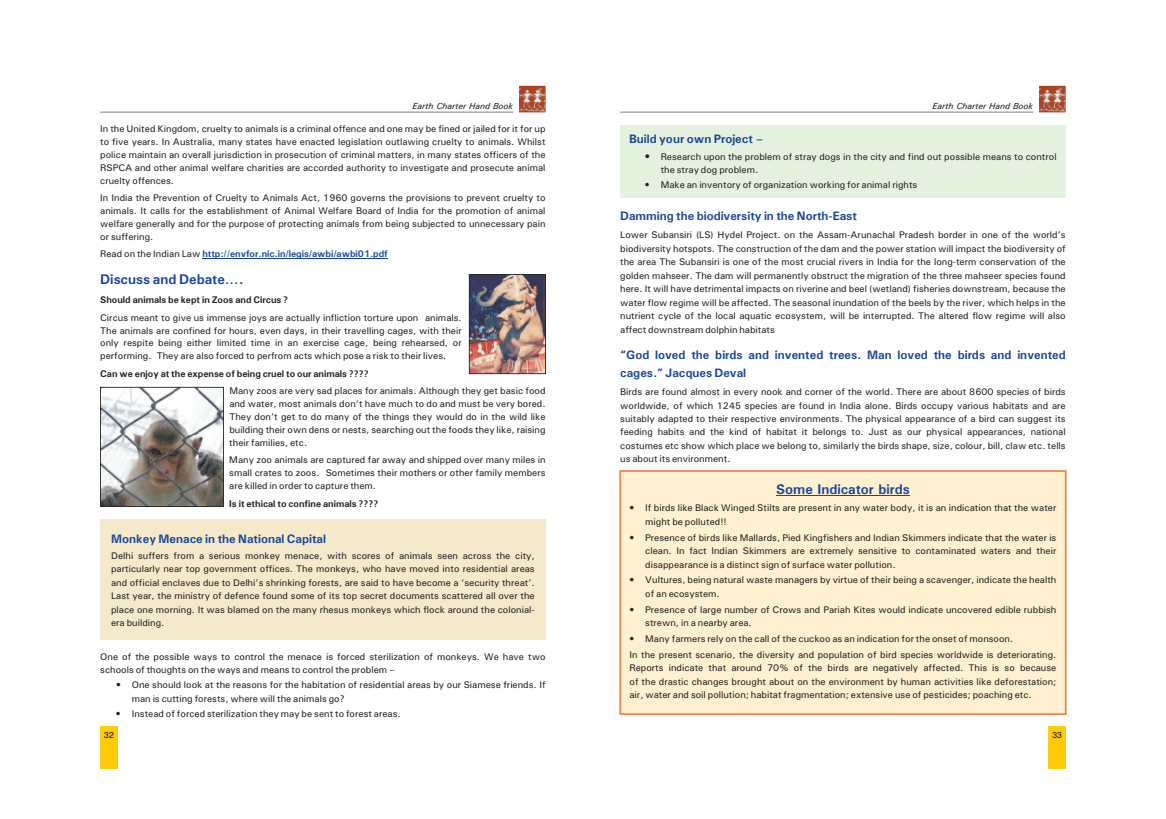
<style>
.page{position:relative;width:1166px;height:819px;background:#fff}
.page>*{position:absolute;margin:0;border:0;box-sizing:border-box;transform-origin:0 0}
.t1{font:500 14px "Univers";color:#18469d}
.t2{font:500 12.25px/17.2px "Univers";color:#18469d}
.t3{font:500 9.62px/13.5px "Univers";color:#231f20;text-align:justify}
.t4{font:500 9.62px "Univers";color:#231f20}
.t5{font:500 9.62px "Univers";color:#18469d}
.t6{font:italic 500 8.75px "Univers";color:#231f20}
.t7{font:8.75px "Swiss 721 BT";color:#231f20}
.s1{color:#231f20}
.s2{font-size:10.5px}
.s3{font-style:inherit}
</style>
<div class="page">
<hr style="left:202px;top:258px;width:186px;height:1px;background:#18469d">
<div style="left:100px;top:519px;width:445px;height:121px;background:#f4e9cb"></div>
<div style="left:620px;top:125px;width:445px;height:73px;background:#e4f1de"></div>
<div style="left:619px;top:470px;width:448px;height:245px;background:#fef0d0"></div>
<hr style="left:776px;top:495px;width:133px;height:1px;background:#18469d">
<div style="left:100px;top:726px;width:18px;height:43px;background:#feca0a"></div>
<div style="left:1048px;top:726px;width:17px;height:43px;background:#feca0a"></div>
<img style="left:100px;top:387px;width:123px;height:119px">
<img style="left:468px;top:275px;width:78px;height:100px">
<div style="left:1039px;top:86px;width:26px;height:26px;border:2px solid #b02a2f"></div>
<img style="left:1040px;top:87px;width:24px;height:24px">
<hr style="left:620px;top:112px;width:413px;height:1px;background:#808285">
<div style="left:519px;top:86px;width:26px;height:26px;border:2px solid #b02a2f"></div>
<img style="left:520px;top:87px;width:24px;height:24px">
<hr style="left:100px;top:112px;width:413px;height:1px;background:#808285">
<p class="t6" style="left:412px;top:103px;width:102px">Earth Charter Hand Book</p>
<p class="t6" style="left:932px;top:103px;width:102px">Earth Charter Hand Book</p>
<p class="t3" style="left:100px;top:123px;width:447px;line-height:12.9px">In the United Kingdom, cruelty to animals is a criminal offence and one may be fined or jailed for it for up to five years. In Australia, many states have enacted legislation outlawing cruelty to animals. Whilst police maintain an overall jurisdiction in prosecution of criminal matters, in many states officers of the RSPCA and other animal welfare charities are accorded authority to investigate and prosecute animal cruelty offences.</p>
<p class="t3" style="left:100px;top:192px;width:447px;line-height:12.9px">In India the Prevention of Cruelty to Animals Act, 1960 governs the provisions to prevent cruelty to animals. It calls for the establishment of Animal Welfare Board of India for the promotion of animal welfare generally and for the purpose of protecting animals from being subjected to unnecessary pain or suffering.</p>
<p class="t5" style="left:100px;top:251px;width:289px"><span class="s1">Read on the Indian Law</span> http://envfor.nic.in/legis/awbi/awbi01.pdf</p>
<h1 class="t1" style="left:100px;top:274px;width:145px">Discuss and Debate….</h1>
<p class="t4" style="left:100px;top:296px;width:189px">Should animals be kept in Zoos and Circus ?</p>
<p class="t3" style="left:100px;top:312px;width:363px;line-height:12.9px">Circus meant to give us immense joys are actually infliction torture upon animals.<br>The animals are confined for hours, even days, in their travelling cages, with their only respite being either limited time in an exercise cage, being rehearsed, or performing. They are also forced to perfrom acts which pose a risk to their lives.</p>
<p class="t4" style="left:100px;top:370px;width:270px">Can we enjoy at the expense of being cruel to our animals ????</p>
<p class="t3" style="left:229px;top:386px;width:318px;line-height:12.9px">Many zoos are very sad places for animals. Although they get basic food and water, most animals don’t have much to do and must be very bored.<br>They don’t get to do many of the things they would do in the wild like building their own dens or nests, searching out the foods they like, raising their families, etc.</p>
<p class="t3" style="left:229px;top:455px;width:318px;line-height:12.9px">Many zoo animals are captured far away and shipped over many miles in small crates to zoos. Sometimes their mothers or other family members are killed in order to capture them.</p>
<p class="t4" style="left:229px;top:500px;width:151px">Is it ethical to confine animals ????</p>
<p class="t2" style="left:111px;top:531px;width:216px">Monkey Menace in the National Capital</p>
<p class="t3" style="left:111px;top:550px;width:425px">Delhi suffers from a serious monkey menace, with scores of animals seen across the city, particularly near top government offices. The monkeys, who have moved into residential areas and official enclaves due to Delhi’s shrinking forests, are said to have become a ‘security threat’.<br>Last year, the ministry of defence found some of its top secret documents scattered all over the place one morning. It was blamed on the many rhesus monkeys which flock around the colonial&shy;era building.</p>
<p class="t3" style="left:100px;top:650px;width:447px">One of the possible ways to control the menace is forced sterilization of monkeys. We have two schools of thoughts on the ways and means to control the problem –</p>
<p class="t3" style="left:132px;top:679px;width:415px;text-indent:-16px">• One should look at the reasons for the habitation of residential areas by our Siamese friends. If man is cutting forests, where will the animals go?</p>
<p class="t3" style="left:116px;top:708px;width:286px">• Instead of forced sterilization they may be sent to forest areas.</p>
<p class="t2" style="left:629px;top:131px;width:135px">Build your own Project –</p>
<p class="t3" style="left:660px;top:151px;width:397px;line-height:13.1px;text-indent:-16px"><span class="s2">•</span> Research upon the problem of stray dogs in the city and find out possible means to control the stray dog problem.</p>
<p class="t3" style="left:645px;top:179px;width:274px">• Make an inventory of organization working for animal rights</p>
<p class="t2" style="left:620px;top:208px;width:238px">Damming the biodiversity in the North-East</p>
<p class="t3" style="left:620px;top:229px;width:447px">Lower Subansiri (LS) Hydel Project. on the Assam-Arunachal Pradesh border in one of the world’s biodiversity hotspots. The construction of the dam and the power station will impact the biodiversity of the area The Subansiri is one of the most crucial rivers in India for the long-term conservation of the golden mahseer. The dam will permanently obstruct the migration of the three mahseer species found here. It will have detrimental impacts on riverine and beel (wetland) fisheries downstream, because the water flow regime will be affected. The seasonal inundation of the beels by the river, which helps in the nutrient cycle of the local aquatic ecosystem, will be interrupted. The altered flow regime will also affect downstream dolphin habitats</p>
<p class="t2" style="left:620px;top:348px;width:447px">“God loved the birds and invented trees. Man loved the birds and invented cages.” Jacques Deval</p>
<p class="t3" style="left:620px;top:386px;width:447px">Birds are found almost in every nook and corner of the world. There are about 8600 species of birds worldwide, of which 1245 species are found in India alone. Birds occupy various habitats and are suitably adapted to their respective environments. The physical appearance of a bird can suggest its feeding habits and the kind of habitat it belongs to. Just as our physical appearances, national costumes etc show which place we belong to, similarly the birds shape, size, colour, bill, claw etc. tells us about its environment.</p>
<h1 class="t1" style="left:776px;top:485px;width:135px">Some Indicator birds</h1>
<p class="t3" style="left:645px;top:502px;width:413px;text-indent:-16px"><span class="s3">•</span> If birds like Black Winged Stilts are present in any water body, it is an indication that the water might be polluted!!</p>
<p class="t3" style="left:645px;top:531px;width:413px;text-indent:-16px">• Presence of birds like Mallards, Pied Kingfishers and Indian Skimmers indicate that the water is clean. In fact Indian Skimmers are extremely sensitive to contaminated waters and their disappearance is a distinct sign of surface water pollution.</p>
<p class="t3" style="left:645px;top:574px;width:413px;text-indent:-16px">• Vultures, being natural waste managers by virtue of their being a scavenger, indicate the health of an ecosystem.</p>
<p class="t3" style="left:645px;top:603px;width:413px;text-indent:-16px">• Presence of large number of Crows and Pariah Kites would indicate uncovered edible rubbish strewn, in a nearby area.</p>
<p class="t3" style="left:629px;top:631px;width:428px;line-height:15.8px">• Many farmers rely on the call of the cuckoo as an indication for the onset of monsoon.<br>In the present scenario, the diversity and population of bird species worldwide is deteriorating.</p>
<p class="t3" style="left:629px;top:662px;width:428px">Reports indicate that around 70% of the birds are negatively affected. This is so because of the drastic changes brought about on the environment by human activities like deforestation; air, water and soil pollution; habitat fragmentation; extensive use of pesticides; poaching etc.</p>
<p class="t7" style="left:104px;top:731px;width:11px">32</p>
<p class="t7" style="left:1052px;top:731px;width:11px">33</p>
</div>
